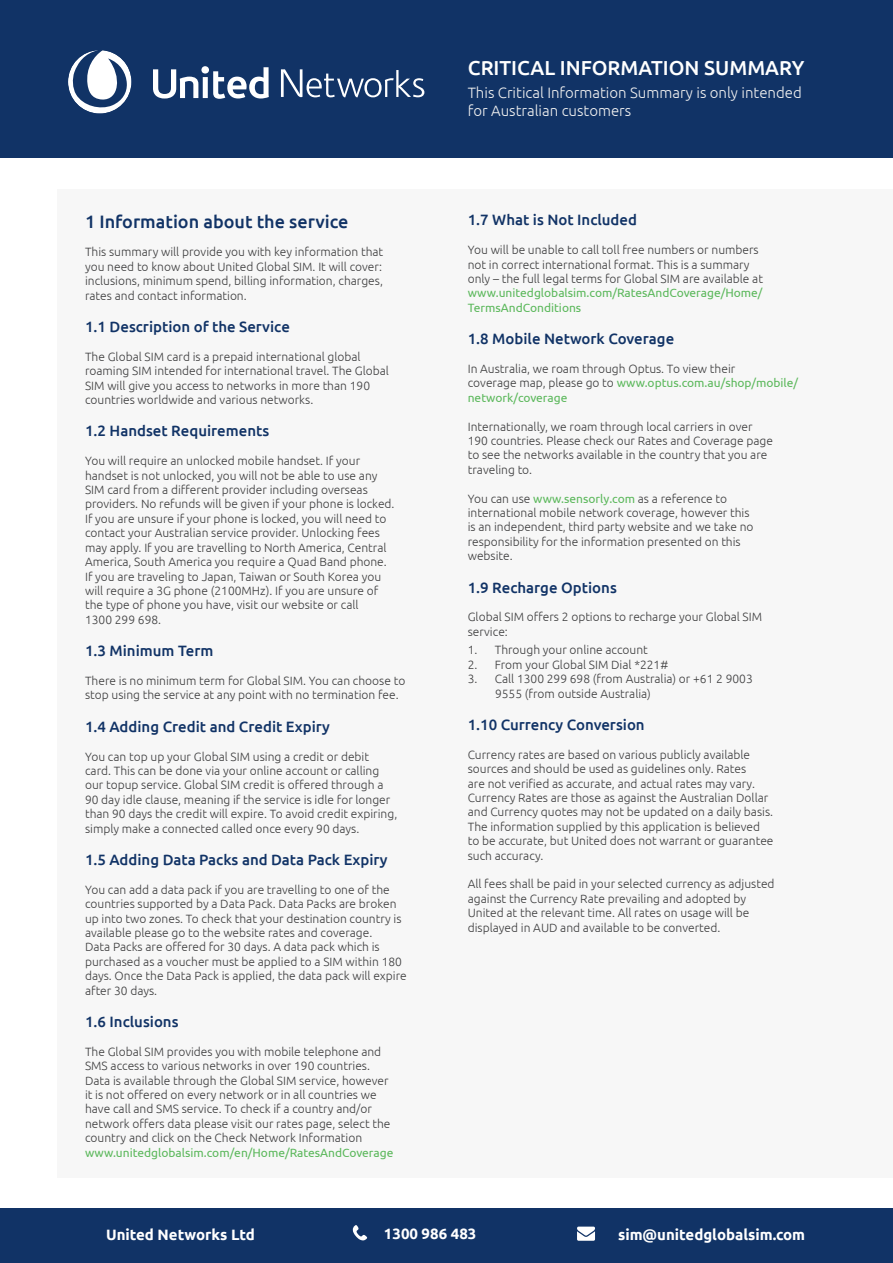
<style>
.page{position:relative;width:893px;height:1263px;background:#fff}
.page>*{position:absolute;margin:0;border:0;box-sizing:border-box;transform-origin:0 0}
.t1{font:500 20.25px "Ubuntu";color:#fff}
.t2{font:500 18px "Ubuntu";color:#136}
.t3{font:500 15px "Ubuntu";color:#136}
.t4{font:300 15px/18px "Ubuntu";color:#f0f0f0}
.t5{font:700 15px "Ubuntu";color:#fff}
.t6{font:300 12px/14.4px "Ubuntu";color:#3e3e3f}
.t7{font:12px/14.4px "Ubuntu";color:#5cb85c}
.s1{font-weight:300;color:#3e3e3f}
.s2{font-weight:400;color:#5cb85c}
</style>
<div class="page">
<div style="left:0;top:0;width:893px;height:157px;background:#136"></div>
<div style="left:0;top:1208px;width:893px;height:55px;background:#136"></div>
<svg style="left:353px;top:1225px;width:14px;height:15px"></svg>
<svg style="left:577px;top:1226px;width:18px;height:15px"></svg>
<svg style="left:153px;top:66px;width:116px;height:33px"></svg>
<svg style="left:68px;top:50px;width:63px;height:64px"></svg>
<svg style="left:281px;top:69px;width:143px;height:28px"></svg>
<div style="left:57px;top:189px;width:836px;height:989px;background:#f7f7f7"></div>
<p class="t2" style="left:85px;top:210px;width:265px">1 Information about the service</p>
<p class="t6" style="left:85px;top:245px;width:300px">This summary will provide you with key information that</p>
<p class="t6" style="left:85px;top:259px;width:298px">you need to know about United Global SIM. It will cover:</p>
<p class="t6" style="left:85px;top:273px;width:299px">inclusions, minimum spend, billing information, charges,</p>
<p class="t6" style="left:85px;top:288px;width:163px">rates and contact information.</p>
<p class="t3" style="left:85px;top:317px;width:206px">1.1 Description of the Service</p>
<p class="t6" style="left:85px;top:349px;width:277px">The Global SIM card is a prepaid international global</p>
<p class="t6" style="left:85px;top:363px;width:305px">roaming SIM intended for international travel. The Global</p>
<p class="t6" style="left:85px;top:378px;width:287px">SIM will give you access to networks in more than 190</p>
<p class="t6" style="left:85px;top:392px;width:230px">countries worldwide and various networks.</p>
<p class="t3" style="left:85px;top:422px;width:186px">1.2 Handset Requirements</p>
<p class="t6" style="left:85px;top:453px;width:277px">You will require an unlocked mobile handset. If your</p>
<p class="t6" style="left:85px;top:468px;width:294px">handset is not unlocked, you will not be able to use any</p>
<p class="t6" style="left:85px;top:482px;width:284px">SIM card from a different provider including overseas</p>
<p class="t6" style="left:85px;top:497px;width:311px">providers. No refunds will be given if your phone is locked.</p>
<p class="t6" style="left:85px;top:511px;width:303px">If you are unsure if your phone is locked, you will need to</p>
<p class="t6" style="left:85px;top:525px;width:296px">contact your Australian service provider. Unlocking fees</p>
<p class="t6" style="left:85px;top:540px;width:303px">may apply. If you are travelling to North America, Central</p>
<p class="t6" style="left:85px;top:554px;width:303px">America, South America you require a Quad Band phone.</p>
<p class="t6" style="left:85px;top:569px;width:298px">If you are traveling to Japan, Taiwan or South Korea you</p>
<p class="t6" style="left:85px;top:583px;width:295px">will require a 3G phone (2100MHz). If you are unsure of</p>
<p class="t6" style="left:85px;top:597px;width:275px">the type of phone you have, visit our website or call</p>
<p class="t6" style="left:85px;top:612px;width:78px">1300 299 698.</p>
<p class="t3" style="left:85px;top:641px;width:130px">1.3 Minimum Term</p>
<p class="t6" style="left:85px;top:673px;width:322px">There is no minimum term for Global SIM. You can choose to</p>
<p class="t6" style="left:85px;top:687px;width:315px">stop using the service at any point with no termination fee.</p>
<p class="t3" style="left:85px;top:717px;width:246px">1.4 Adding Credit and Credit Expiry</p>
<p class="t6" style="left:85px;top:749px;width:286px">You can top up your Global SIM using a credit or debit</p>
<p class="t6" style="left:85px;top:763px;width:296px">card. This can be done via your online account or calling</p>
<p class="t6" style="left:85px;top:777px;width:300px">our topup service. Global SIM credit is offered through a</p>
<p class="t6" style="left:85px;top:792px;width:307px">90 day idle clause, meaning if the service is idle for longer</p>
<p class="t6" style="left:85px;top:806px;width:314px">than 90 days the credit will expire. To avoid credit expiring,</p>
<p class="t6" style="left:85px;top:821px;width:276px">simply make a connected called once every 90 days.</p>
<p class="t3" style="left:85px;top:850px;width:304px">1.5 Adding Data Packs and Data Pack Expiry</p>
<p class="t6" style="left:85px;top:882px;width:318px">You can add a data pack if you are travelling to one of the countries supported by a Data Pack. Data Packs are broken up into two zones. To check that your destination country is available please go to the website rates and coverage.</p>
<p class="t6" style="left:85px;top:939px;width:323px">Data Packs are offered for 30 days. A data pack which is purchased as a voucher must be applied to a SIM within 180 days. Once the Data Pack is applied, the data pack will expire after 30 days.</p>
<p class="t3" style="left:85px;top:1012px;width:95px">1.6 Inclusions</p>
<p class="t6" style="left:85px;top:1044px;width:298px">The Global SIM provides you with mobile telephone and</p>
<p class="t6" style="left:85px;top:1058px;width:286px">SMS access to various networks in over 190 countries.</p>
<p class="t6" style="left:85px;top:1073px;width:305px">Data is available through the Global SIM service, however</p>
<p class="t6" style="left:85px;top:1087px;width:293px">it is not offered on every network or in all countries we</p>
<p class="t6" style="left:85px;top:1101px;width:289px">have call and SMS service. To check if a country and/or</p>
<p class="t6" style="left:85px;top:1116px;width:307px">network offers data please visit our rates page, select the</p>
<p class="t6" style="left:85px;top:1130px;width:279px">country and click on the Check Network Information</p>
<p class="t7" style="left:85px;top:1145px;width:310px">www.unitedglobalsim.com/en/Home/RatesAndCoverage</p>
<h1 class="t1" style="left:468px;top:55px;width:338px">CRITICAL INFORMATION SUMMARY</h1>
<p class="t4" style="left:468px;top:83px;width:336px">This Critical Information Summary is only intended for Australian customers</p>
<p class="t3" style="left:468px;top:210px;width:171px">1.7 What is Not Included</p>
<p class="t6" style="left:468px;top:242px;width:292px">You will be unable to call toll free numbers or numbers</p>
<p class="t6" style="left:468px;top:257px;width:283px">not in correct international format. This is a summary</p>
<p class="t6" style="left:468px;top:271px;width:297px">only – the full legal terms for Global SIM are available at</p>
<p class="t7" style="left:468px;top:285px;width:296px">www.unitedglobalsim.com/RatesAndCoverage/Home/<br>TermsAndConditions</p>
<p class="t3" style="left:468px;top:329px;width:208px">1.8 Mobile Network Coverage</p>
<p class="t6" style="left:468px;top:361px;width:269px">In Australia, we roam through Optus. To view their</p>
<p class="t7" style="left:468px;top:375px;width:332px"><span class="s1">coverage map, please go to</span> www.optus.com.au/shop/mobile/ network/coverage</p>
<p class="t6" style="left:468px;top:419px;width:286px">Internationally, we roam through local carriers in over</p>
<p class="t6" style="left:468px;top:433px;width:307px">190 countries. Please check our Rates and Coverage page</p>
<p class="t6" style="left:468px;top:448px;width:301px">to see the networks available in the country that you are</p>
<p class="t6" style="left:468px;top:462px;width:66px">traveling to.</p>
<p class="t6" style="left:468px;top:491px;width:261px">You can use <span class="s2">www.sensorly.com</span> as a reference to</p>
<p class="t6" style="left:468px;top:505px;width:283px">international mobile network coverage, however this</p>
<p class="t6" style="left:468px;top:520px;width:287px">is an independent, third party website and we take no</p>
<p class="t6" style="left:468px;top:534px;width:275px">responsibility for the information presented on this</p>
<p class="t6" style="left:468px;top:548px;width:47px">website.</p>
<p class="t3" style="left:468px;top:578px;width:151px">1.9 Recharge Options</p>
<p class="t6" style="left:468px;top:610px;width:296px">Global SIM offers 2 options to recharge your Global SIM</p>
<p class="t6" style="left:468px;top:624px;width:42px">service:</p>
<p class="t6" style="left:468px;top:643px;width:182px">1. Through your online account</p>
<p class="t6" style="left:468px;top:657px;width:202px">2. From your Global SIM Dial *221#</p>
<p class="t6" style="left:468px;top:671px;width:286px">3. Call 1300 299 698 (from Australia) or +61 2 9003</p>
<p class="t6" style="left:495px;top:686px;width:157px">9555 (from outside Australia)</p>
<p class="t3" style="left:468px;top:715px;width:178px">1.10 Currency Conversion</p>
<p class="t6" style="left:468px;top:747px;width:284px">Currency rates are based on various publicly available</p>
<p class="t6" style="left:468px;top:761px;width:280px">sources and should be used as guidelines only. Rates</p>
<p class="t6" style="left:468px;top:776px;width:289px">are not verified as accurate, and actual rates may vary.</p>
<p class="t6" style="left:468px;top:790px;width:302px">Currency Rates are those as against the Australian Dollar</p>
<p class="t6" style="left:468px;top:805px;width:307px">and Currency quotes may not be updated on a daily basis.</p>
<p class="t6" style="left:468px;top:819px;width:294px">The information supplied by this application is believed</p>
<p class="t6" style="left:468px;top:833px;width:307px">to be accurate, but United does not warrant or guarantee</p>
<p class="t6" style="left:468px;top:848px;width:77px">such accuracy.</p>
<p class="t6" style="left:468px;top:877px;width:308px">All fees shall be paid in your selected currency as adjusted</p>
<p class="t6" style="left:468px;top:891px;width:280px">against the Currency Rate prevailing and adopted by</p>
<p class="t6" style="left:468px;top:905px;width:283px">United at the relevant time. All rates on usage will be</p>
<p class="t6" style="left:468px;top:920px;width:254px">displayed in AUD and available to be converted.</p>
<p class="t5" style="left:106px;top:1225px;width:150px">United Networks Ltd</p>
<p class="t5" style="left:384px;top:1224px;width:94px">1300 986 483</p>
<p class="t5" style="left:618px;top:1225px;width:189px">sim@unitedglobalsim.com</p>
</div>
